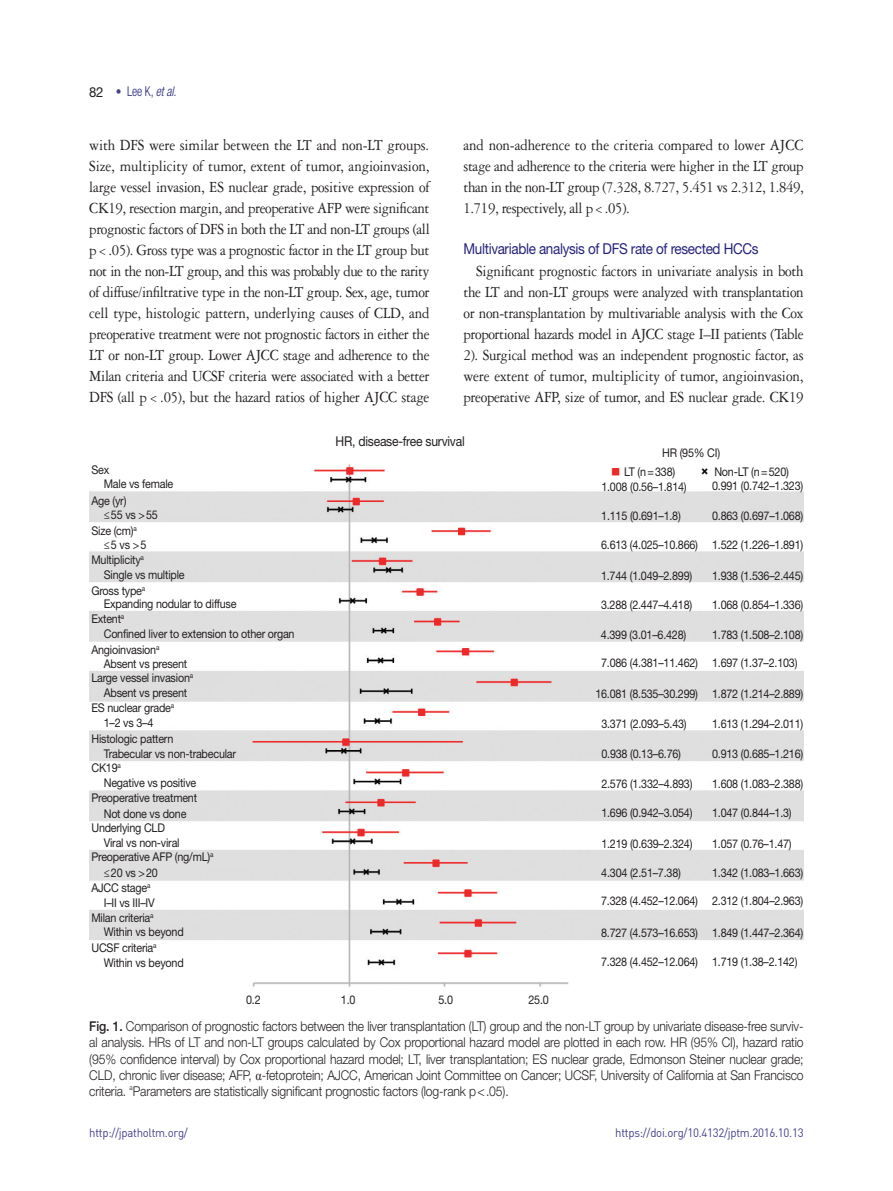
<style>
.page{position:relative;width:893px;height:1191px;background:#fff}
.page>*{position:absolute;margin:0;border:0;box-sizing:border-box;transform-origin:0 0}
.본문{font:16.5px/21px "Garamond 3 LT Std";letter-spacing:-.02em;color:#231f20;text-align:justify;scale:.9 1}
._1_제목{font:15px "Helvetica Neue LT Std";letter-spacing:-.025em;color:#26237b;scale:.9 1}
.그림제목{font:300 13.5px/16.2px "Helvetica Neue LT Std";letter-spacing:-.01em;color:#231f20;text-align:justify;scale:.9 1}
.그래프_글{font:13.5px "Helvetica Neue LT Std";letter-spacing:-.02em;color:#231f20;scale:.9 1}
.t1{font:300 condensed 13.5px "Helvetica Neue LT Std";color:#26237b;scale:.9 1}
.그래프_글-2{font:12px "Helvetica Neue LT Std";letter-spacing:-.02em;color:#231f20;scale:.9 1}
.t2{font:12px "Dinreg";letter-spacing:-.025em;color:#45428b;scale:.95 1}
.표본문{font:12px "Helvetica Neue LT Std";letter-spacing:-.02em;color:#231f20;scale:.9 1}
.그림제목-2{font:300 7.05px "Helvetica Neue LT Std";color:#231f20;scale:.9 1}
.s1{font-weight:400;font-stretch:normal;font-size:13.8px;color:#231f20}
.s2{font-size:12.75px;color:#45428b}
.s3{font-style:italic}
.s4{font-weight:500}
.s5{font-family:"Times New Roman";font-weight:400}
</style>
<div class="page">
<img style="left:89px;top:464px;width:715px;height:523px">
<p class="t1" style="left:89px;top:84px;width:98px"><span class="s1">82</span> <span class="s2">•</span> Lee K, <span class="s3">et al.</span></p>
<p class="본문" style="left:89px;top:134px;width:380px">with DFS were similar between the LT and non-LT groups.<br>Size, multiplicity of tumor, extent of tumor, angioinvasion, large vessel invasion, ES nuclear grade, positive expression of CK19, resection margin, and preoperative AFP were significant prognostic factors of DFS in both the LT and non-LT groups (all p&lt;.05). Gross type was a prognostic factor in the LT group but not in the non-LT group, and this was probably due to the rarity of diffuse/infiltrative type in the non-LT group. Sex, age, tumor cell type, histologic pattern, underlying causes of CLD, and preoperative treatment were not prognostic factors in either the LT or non-LT group. Lower AJCC stage and adherence to the Milan criteria and UCSF criteria were associated with a better DFS (all p &lt; .05), but the hazard ratios of higher AJCC stage</p>
<p class="본문" style="left:463px;top:134px;width:380px">and non-adherence to the criteria compared to lower AJCC stage and adherence to the criteria were higher in the LT group than in the non-LT group (7.328, 8.727, 5.451 vs 2.312, 1.849, 1.719, respectively, all p&lt;.05).</p>
<p class="_1_제목" style="left:463px;top:239px;width:329px">Multivariable analysis of DFS rate of resected HCCs</p>
<p class="본문" style="left:463px;top:260px;width:380px;text-indent:13px">Significant prognostic factors in univariate analysis in both the LT and non-LT groups were analyzed with transplantation or non-transplantation by multivariable analysis with the Cox proportional hazards model in AJCC stage I–II patients (Table 2). Surgical method was an independent prognostic factor, as were extent of tumor, multiplicity of tumor, angioinvasion, preoperative AFP, size of tumor, and ES nuclear grade. CK19</p>
<p class="그래프_글" style="left:336px;top:433px;width:145px">HR, disease-free survival</p>
<p class="표본문" style="left:662px;top:445px;width:66px">HR (95% CI)</p>
<p class="그래프_글-2" style="left:91px;top:462px;width:21px">Sex</p>
<p class="표본문" style="left:624px;top:464px;width:58px">LT (n=338)</p>
<p class="표본문" style="left:714px;top:464px;width:84px">Non-LT (n=520)</p>
<p class="표본문" style="left:104px;top:477px;width:79px">Male vs female</p>
<p class="그래프_글-2" style="left:91px;top:493px;width:40px">Age (yr)</p>
<p class="그래프_글-2" style="left:104px;top:508px;width:62px">≤55 vs &gt;55</p>
<p class="그래프_글-2" style="left:91px;top:524px;width:52px">Size (cm)<sup>a</sup></p>
<p class="그래프_글-2" style="left:104px;top:538px;width:49px">≤5 vs &gt;5</p>
<p class="그래프_글-2" style="left:91px;top:552px;width:60px">Multiplicity<sup>a</sup></p>
<p class="그래프_글-2" style="left:104px;top:567px;width:91px">Single vs multiple</p>
<p class="그래프_글-2" style="left:91px;top:583px;width:61px">Gross type<sup>a</sup></p>
<p class="그래프_글-2" style="left:91px;top:612px;width:38px">Extent<sup>a</sup></p>
<p class="그래프_글-2" style="left:91px;top:642px;width:77px">Angioinvasion<sup>a</sup></p>
<p class="그래프_글-2" style="left:91px;top:671px;width:115px">Large vessel invasion<sup>a</sup></p>
<p class="그래프_글-2" style="left:91px;top:700px;width:93px">ES nuclear grade<sup>a</sup></p>
<p class="그래프_글-2" style="left:91px;top:731px;width:93px">Histologic pattern</p>
<p class="그래프_글-2" style="left:91px;top:760px;width:34px">CK19<sup>a</sup></p>
<p class="그래프_글-2" style="left:91px;top:790px;width:119px">Preoperative treatment</p>
<p class="그래프_글-2" style="left:91px;top:821px;width:83px">Underlying CLD</p>
<p class="그래프_글-2" style="left:91px;top:850px;width:137px">Preoperative AFP (ng/mL)<sup>a</sup></p>
<p class="그래프_글-2" style="left:91px;top:881px;width:67px">AJCC stage<sup>a</sup></p>
<p class="그래프_글-2" style="left:91px;top:910px;width:71px">Milan criteria<sup>a</sup></p>
<p class="그래프_글-2" style="left:91px;top:940px;width:74px">UCSF criteria<sup>a</sup></p>
<p class="그래프_글-2" style="left:712px;top:478px;width:103px">0.991 (0.742–1.323)</p>
<p class="그래프_글-2" style="left:712px;top:508px;width:103px">0.863 (0.697–1.068)</p>
<p class="그래프_글-2" style="left:712px;top:538px;width:103px">1.522 (1.226–1.891)</p>
<p class="그래프_글-2" style="left:712px;top:568px;width:103px">1.938 (1.536–2.445)</p>
<p class="그래프_글-2" style="left:712px;top:597px;width:103px">1.068 (0.854–1.336)</p>
<p class="그래프_글-2" style="left:712px;top:627px;width:103px">1.783 (1.508–2.108)</p>
<p class="그래프_글-2" style="left:712px;top:655px;width:96px">1.697 (1.37–2.103)</p>
<p class="그래프_글-2" style="left:712px;top:687px;width:103px">1.872 (1.214–2.889)</p>
<p class="그래프_글-2" style="left:712px;top:716px;width:103px">1.613 (1.294–2.011)</p>
<p class="그래프_글-2" style="left:712px;top:746px;width:103px">0.913 (0.685–1.216)</p>
<p class="그래프_글-2" style="left:712px;top:776px;width:103px">1.608 (1.083–2.388)</p>
<p class="그래프_글-2" style="left:712px;top:806px;width:90px">1.047 (0.844–1.3)</p>
<p class="그래프_글-2" style="left:712px;top:836px;width:90px">1.057 (0.76–1.47)</p>
<p class="그래프_글-2" style="left:712px;top:865px;width:103px">1.342 (1.083–1.663)</p>
<p class="그래프_글-2" style="left:712px;top:893px;width:103px">2.312 (1.804–2.963)</p>
<p class="그래프_글-2" style="left:712px;top:925px;width:103px">1.849 (1.447–2.364)</p>
<p class="그래프_글-2" style="left:712px;top:954px;width:96px">1.719 (1.38–2.142)</p>
<p class="그래프_글-2" style="left:601px;top:479px;width:96px">1.008 (0.56–1.814)</p>
<p class="그래프_글-2" style="left:601px;top:508px;width:90px">1.115 (0.691–1.8)</p>
<p class="그래프_글-2" style="left:601px;top:538px;width:109px">6.613 (4.025–10.866)</p>
<p class="그래프_글-2" style="left:601px;top:568px;width:103px">1.744 (1.049–2.899)</p>
<p class="그래프_글-2" style="left:601px;top:597px;width:103px">3.288 (2.447–4.418)</p>
<p class="그래프_글-2" style="left:601px;top:627px;width:96px">4.399 (3.01–6.428)</p>
<p class="그래프_글-2" style="left:601px;top:655px;width:109px">7.086 (4.381–11.462)</p>
<p class="그래프_글-2" style="left:595px;top:687px;width:116px">16.081 (8.535–30.299)</p>
<p class="그래프_글-2" style="left:601px;top:716px;width:96px">3.371 (2.093–5.43)</p>
<p class="그래프_글-2" style="left:601px;top:746px;width:90px">0.938 (0.13–6.76)</p>
<p class="그래프_글-2" style="left:601px;top:776px;width:103px">2.576 (1.332–4.893)</p>
<p class="그래프_글-2" style="left:601px;top:806px;width:103px">1.696 (0.942–3.054)</p>
<p class="그래프_글-2" style="left:601px;top:836px;width:103px">1.219 (0.639–2.324)</p>
<p class="그래프_글-2" style="left:601px;top:865px;width:90px">4.304 (2.51–7.38)</p>
<p class="그래프_글-2" style="left:601px;top:893px;width:109px">7.328 (4.452–12.064)</p>
<p class="그래프_글-2" style="left:601px;top:925px;width:109px">8.727 (4.573–16.653)</p>
<p class="그래프_글-2" style="left:601px;top:954px;width:109px">7.328 (4.452–12.064)</p>
<p class="그래프_글-2" style="left:104px;top:596px;width:149px">Expanding nodular to diffuse</p>
<p class="그래프_글-2" style="left:104px;top:626px;width:214px">Confined liver to extension to other organ</p>
<p class="그래프_글-2" style="left:104px;top:656px;width:94px">Absent vs present</p>
<p class="그래프_글-2" style="left:104px;top:686px;width:94px">Absent vs present</p>
<p class="그래프_글-2" style="left:104px;top:715px;width:57px">1–2 vs 3–4</p>
<p class="그래프_글-2" style="left:104px;top:746px;width:149px">Trabecular vs non-trabecular</p>
<p class="그래프_글-2" style="left:104px;top:775px;width:104px">Negative vs positive</p>
<p class="그래프_글-2" style="left:104px;top:806px;width:93px">Not done vs done</p>
<p class="그래프_글-2" style="left:104px;top:835px;width:86px">Viral vs non-viral</p>
<p class="그래프_글-2" style="left:104px;top:866px;width:62px">≤20 vs &gt;20</p>
<p class="그래프_글-2" style="left:104px;top:896px;width:58px">I–II vs III–IV</p>
<p class="그래프_글-2" style="left:104px;top:925px;width:90px">Within vs beyond</p>
<p class="그래프_글-2" style="left:104px;top:955px;width:90px">Within vs beyond</p>
<p class="그래프_글-2" style="left:246px;top:992px;width:18px">0.2</p>
<p class="그래프_글-2" style="left:341px;top:992px;width:18px">1.0</p>
<p class="그래프_글-2" style="left:438px;top:992px;width:18px">5.0</p>
<p class="그래프_글-2" style="left:528px;top:992px;width:24px">25.0</p>
<p class="그림제목" style="left:89px;top:1018px;width:795px"><span class="s4">Fig. 1.</span> Comparison of prognostic factors between the liver transplantation (LT) group and the non-LT group by univariate disease-free surviv&shy;al analysis. HRs of LT and non-LT groups calculated by Cox proportional hazard model are plotted in each row. HR (95% CI), hazard ratio (95% confidence interval) by Cox proportional hazard model; LT, liver transplantation; ES nuclear grade, Edmonson Steiner nuclear grade; CLD, chronic liver disease; AFP, <span class="s5">α</span>-fetoprotein; AJCC, American Joint Committee on Cancer; UCSF, University of California at San Francisco criteria.</p>
<p class="그림제목-2" style="left:129px;top:1083px;width:5px">a</p>
<p class="그림제목" style="left:133px;top:1082px;width:419px">Parameters are statistically significant prognostic factors (log-rank p&lt;.05).</p>
<p class="t2" style="left:89px;top:1125px;width:105px">http://jpatholtm.org/</p>
<p class="t2" style="left:615px;top:1125px;width:200px">https://doi.org/10.4132/jptm.2016.10.13</p>
</div>
